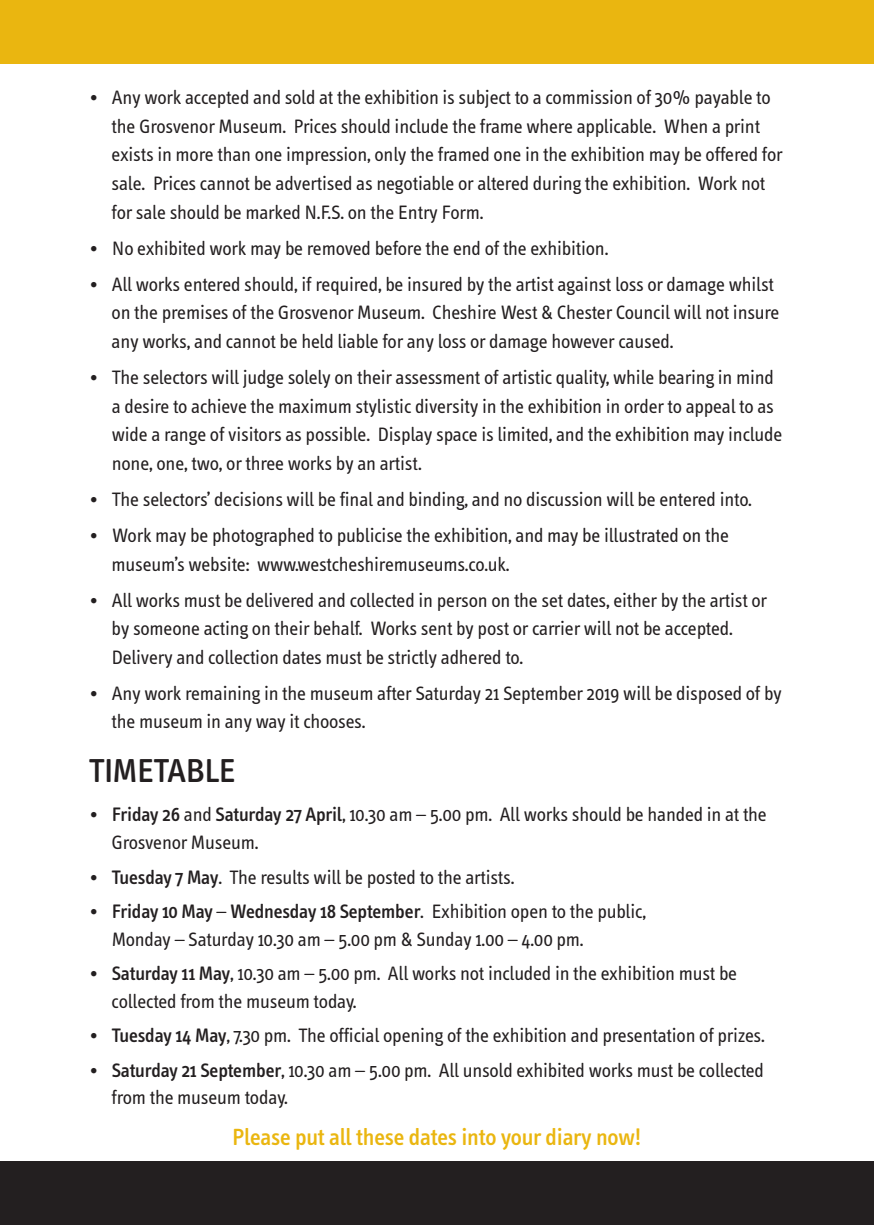
<style>
.page{position:relative;width:874px;height:1225px;background:#fff}
.page>*{position:absolute;margin:0;border:0;box-sizing:border-box;transform-origin:0 0}
.t1{font:500 34px "Info Text";letter-spacing:-.01em;color:#231f20}
.t2{font:500 24px "Info Text";letter-spacing:-.01em;color:#eab610}
.t3{font:20px/28.6px "Info Text";letter-spacing:-.01em;color:#231f20}
.s1{font-weight:500}
</style>
<div class="page">
<div style="left:0;top:0;width:873px;height:63px;background:#eab610"></div>
<div style="left:0;top:1162px;width:873px;height:63px;background:#231f20"></div>
<p class="t3" style="left:112px;top:85px;width:672px;text-indent:-23px">• Any work accepted and sold at the exhibition is subject to a commission of 30% payable to the Grosvenor Museum. Prices should include the frame where applicable. When a print exists in more than one impression, only the framed one in the exhibition may be offered for sale. Prices cannot be advertised as negotiable or altered during the exhibition. Work not for sale should be marked N.F.S. on the Entry Form.</p>
<p class="t3" style="left:89px;top:235px;width:520px">• No exhibited work may be removed before the end of the exhibition.</p>
<p class="t3" style="left:112px;top:271px;width:669px;text-indent:-22px">• All works entered should, if required, be insured by the artist against loss or damage whilst on the premises of the Grosvenor Museum. Cheshire West &amp; Chester Council will not insure any works, and cannot be held liable for any loss or damage however caused.</p>
<p class="t3" style="left:112px;top:364px;width:671px;text-indent:-23px">• The selectors will judge solely on their assessment of artistic quality, while bearing in mind a desire to achieve the maximum stylistic diversity in the exhibition in order to appeal to as wide a range of visitors as possible. Display space is limited, and the exhibition may include none, one, two, or three works by an artist.</p>
<p class="t3" style="left:89px;top:486px;width:664px">• The selectors’ decisions will be final and binding, and no discussion will be entered into.</p>
<p class="t3" style="left:112px;top:522px;width:618px;text-indent:-22px">• Work may be photographed to publicise the exhibition, and may be illustrated on the museum’s website: www.westcheshiremuseums.co.uk.</p>
<p class="t3" style="left:112px;top:587px;width:656px;text-indent:-23px">• All works must be delivered and collected in person on the set dates, either by the artist or by someone acting on their behalf. Works sent by post or carrier will not be accepted.<br>Delivery and collection dates must be strictly adhered to.</p>
<p class="t3" style="left:112px;top:680px;width:671px;text-indent:-23px">• Any work remaining in the museum after Saturday 21 September 2019 will be disposed of by the museum in any way it chooses.</p>
<h1 class="t1" style="left:89px;top:758px;width:148px">TIMETABLE</h1>
<p class="t3" style="left:111px;top:802px;width:656px;line-height:27.6px;text-indent:-22px">• <span class="s1">Friday 26</span> and <span class="s1">Saturday 27 April</span>, 10.30 am – 5.00 pm. All works should be handed in at the<br>Grosvenor Museum.</p>
<p class="t3" style="left:89px;top:864px;width:426px">• <span class="s1">Tuesday 7 May</span>. The results will be posted to the artists.</p>
<p class="t3" style="left:112px;top:899px;width:535px;line-height:27.6px;text-indent:-23px">• <span class="s1">Friday 10 May</span> – <span class="s1">Wednesday 18 September</span>. Exhibition open to the public,<br>Monday – Saturday 10.30 am – 5.00 pm &amp; Sunday 1.00 – 4.00 pm.</p>
<p class="t3" style="left:111px;top:961px;width:626px;line-height:27.6px;text-indent:-22px">• <span class="s1">Saturday 11 May</span>, 10.30 am – 5.00 pm. All works not included in the exhibition must be collected from the museum today.</p>
<p class="t3" style="left:89px;top:1022px;width:677px">• <span class="s1">Tuesday 14 May</span>, 7.30 pm. The official opening of the exhibition and presentation of prizes.</p>
<p class="t3" style="left:111px;top:1057px;width:653px;line-height:27.6px;text-indent:-22px">• <span class="s1">Saturday 21 September</span>, 10.30 am – 5.00 pm. All unsold exhibited works must be collected from the museum today.</p>
<p class="t2" style="left:232px;top:1127px;width:411px">Please put all these dates into your diary now!</p>
</div>
